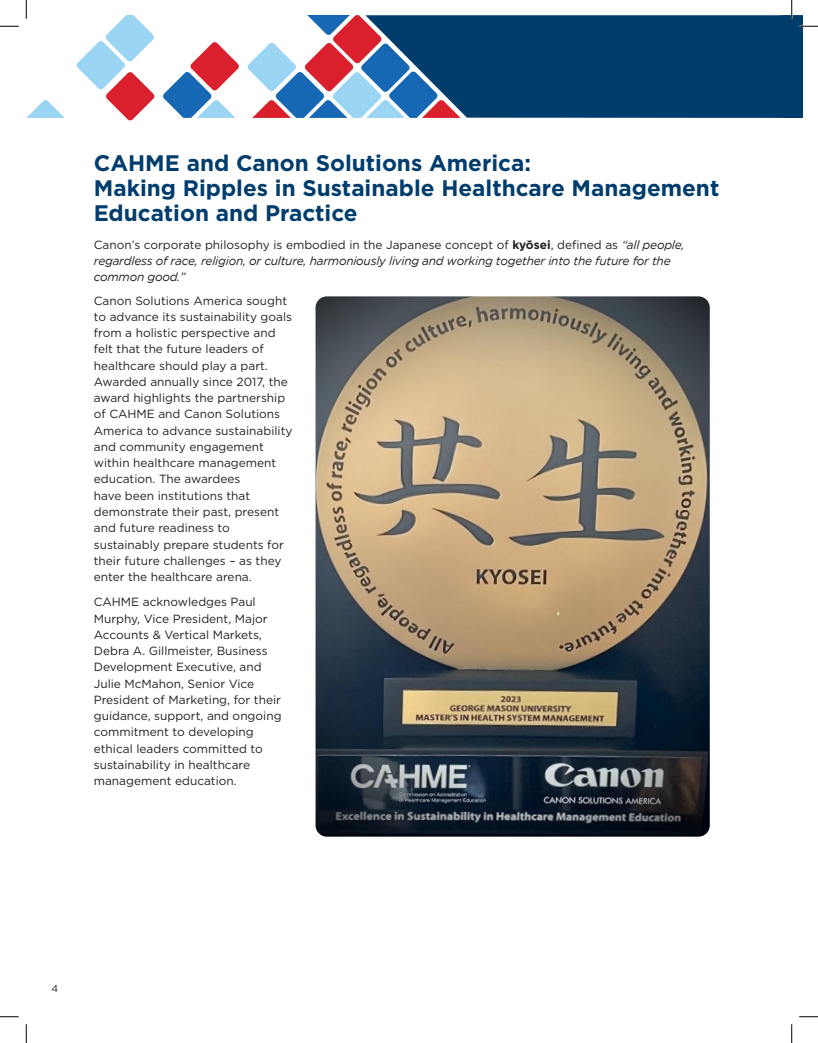
<style>
.page{position:relative;width:818px;height:1043px;background:#fff}
.page>*{position:absolute;margin:0;border:0;box-sizing:border-box;transform-origin:0 0}
.t1{font:700 22.5px/25px "Gotham";color:#003d6d}
.t2{font:11.88px/16.2px "Gotham";color:#231f20}
.t3{font:italic 11.88px/16.2px "Gotham";letter-spacing:-.02em;color:#231f20}
.t4{font:10px "Gotham";color:#231f20}
.s1{font-style:normal}
.s2{font-weight:700;font-style:normal}
</style>
<div class="page">
<svg style="left:26px;top:100px;width:39px;height:18px"></svg>
<svg style="left:163px;top:42px;width:76px;height:76px"></svg>
<svg style="left:76px;top:15px;width:79px;height:106px"></svg>
<svg style="left:247px;top:15px;width:118px;height:103px"></svg>
<svg style="left:365px;top:15px;width:415px;height:103px;background:#114877"></svg>
<img style="left:315px;top:296px;width:394px;height:540px">
<svg style="left:0;top:25px;width:19px;height:2px"></svg>
<svg style="left:0;top:1016px;width:19px;height:1px"></svg>
<svg style="left:799px;top:1016px;width:19px;height:1px"></svg>
<svg style="left:25px;top:0;width:2px;height:19px"></svg>
<svg style="left:25px;top:1024px;width:2px;height:18px"></svg>
<svg style="left:780px;top:0;width:38px;height:118px"></svg>
<svg style="left:791px;top:1024px;width:1px;height:18px"></svg>
<h1 class="t1" style="left:94px;top:150px;width:627px">CAHME and Canon Solutions America:<br>Making Ripples in Sustainable Healthcare Management<br>Education and Practice</h1>
<p class="t3" style="left:94px;top:236px;width:592px"><span class="s1">Canon’s corporate philosophy is embodied in the Japanese concept of</span> <span class="s2">kyōsei</span><span class="s1">, defined as</span> “all people, regardless of race, religion, or culture, harmoniously living and working together into the future for the common good.”</p>
<p class="t2" style="left:94px;top:292px;width:200px">Canon Solutions America sought to advance its sustainability goals from a holistic perspective and felt that the future leaders of healthcare should play a part.<br>Awarded annually since 2017, the award highlights the partnership of CAHME and Canon Solutions<br>America to advance sustainability and community engagement within healthcare management education. The awardees<br>have been institutions that demonstrate their past, present and future readiness to sustainably prepare students for their future challenges – as they enter the healthcare arena.</p>
<p class="t2" style="left:94px;top:593px;width:189px">CAHME acknowledges Paul<br>Murphy, Vice President, Major<br>Accounts &amp; Vertical Markets,<br>Debra A. Gillmeister, Business<br>Development Executive, and<br>Julie McMahon, Senior Vice<br>President of Marketing, for their guidance, support, and ongoing commitment to developing ethical leaders committed to sustainability in healthcare management education.</p>
<p class="t4" style="left:51px;top:982px;width:8px">4</p>
</div>
